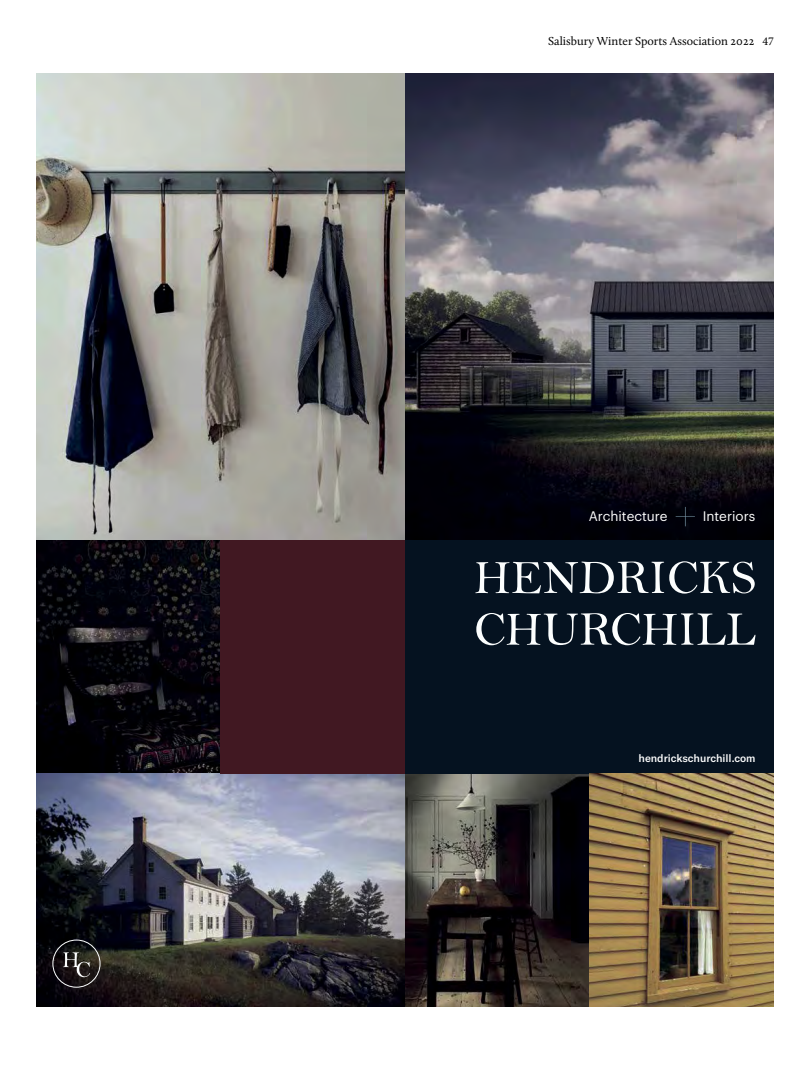
<style>
.page{position:relative;width:810px;height:1080px;background:#fff}
.page>*{position:absolute;margin:0;border:0;box-sizing:border-box;transform-origin:0 0}
.t1{font:300 50.5px "Schnyder L";color:#728e9e}
.t2{font:13.5px "Graphik";color:#fff}
.t3{font:12px "Calluna";color:#000}
.t4{font:500 10.8px "GT America";letter-spacing:-.005em;color:#fff}
.s1{font-family:"Minion Pro"}
</style>
<div class="page">
<img style="left:36px;top:74px;width:738px;height:466px">
<img style="left:36px;top:773px;width:738px;height:233px">
<div style="left:405px;top:540px;width:369px;height:233px;background:#051220"></div>
<img style="left:36px;top:540px;width:184px;height:233px">
<div style="left:220px;top:540px;width:185px;height:233px;background:#411822"></div>
<div style="left:53px;top:940px;width:47px;height:47px;border:1px solid #fcfefe;border-radius:50%"></div>
<svg style="left:63px;top:952px;width:27px;height:26px"></svg>
<svg style="left:475px;top:561px;width:280px;height:33px"></svg>
<svg style="left:476px;top:613px;width:279px;height:32px"></svg>
<p class="t3" style="left:548px;top:34px;width:227px">Salisbury Winter Sports Association 2022 <span class="s1">47</span></p>
<h1 class="t1" style="left:673px;top:482px;width:25px">+</h1>
<p class="t2" style="left:589px;top:506px;width:80px">Architecture</p>
<p class="t2" style="left:703px;top:506px;width:54px">Interiors</p>
<p class="t4" style="left:639px;top:751px;width:118px">hendrickschurchill.com</p>
</div>
